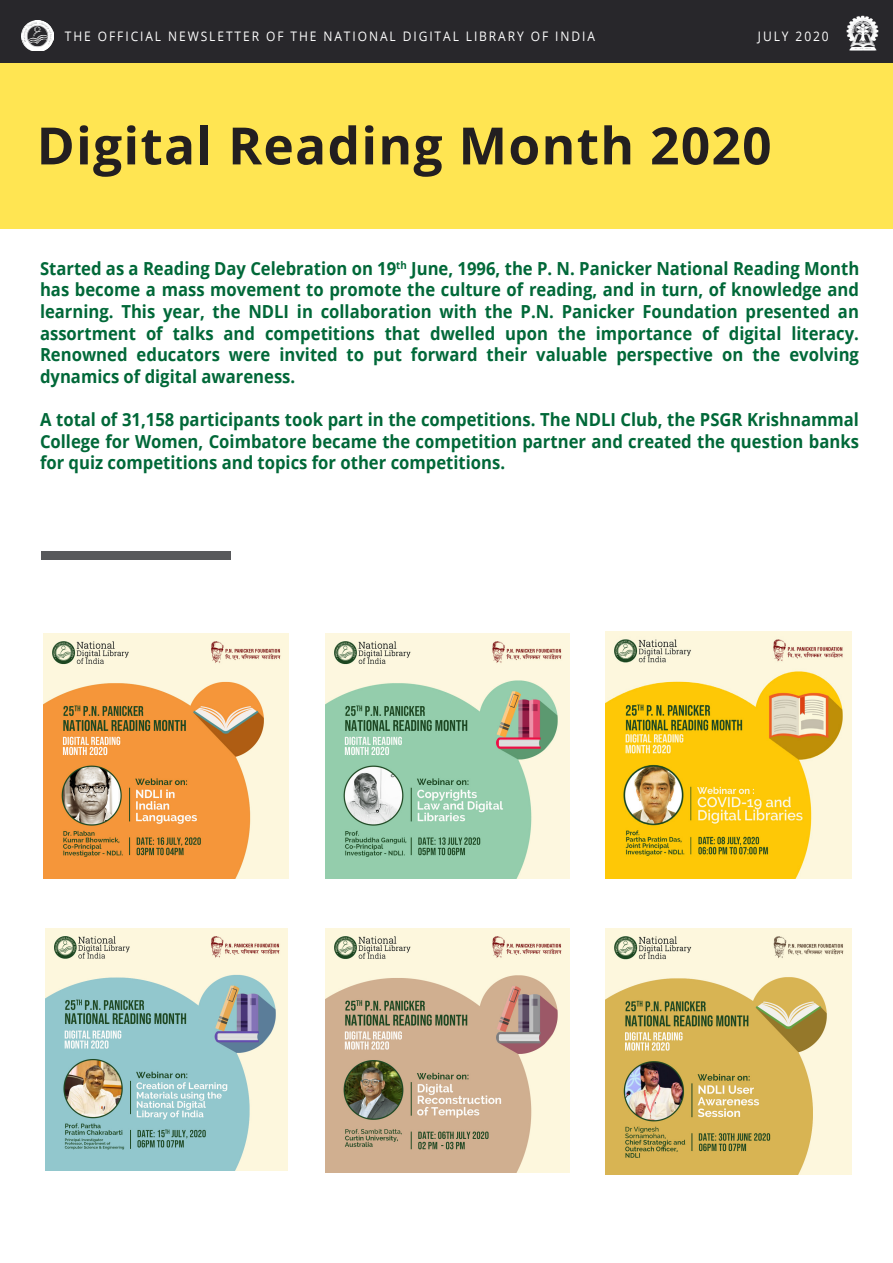
<style>
.page{position:relative;width:893px;height:1263px;background:#fff}
.page>*{position:absolute;margin:0;border:0;box-sizing:border-box;transform-origin:0 0}
.t1{font:700 51.45px "Open Sans";letter-spacing:.025em;color:#231f20}
.t2{font:700 18px/21.6px "Open Sans";color:#006838;text-align:justify;scale:.92 1}
.t3{font:13.2px "Open Sans";letter-spacing:.16em;color:#fff;scale:.91 1}
</style>
<div class="page">
<div style="left:0;top:62px;width:893px;height:167px;background:#ffe552"></div>
<img style="left:44px;top:633px;width:244px;height:245px">
<img style="left:325px;top:633px;width:245px;height:245px">
<div style="left:42px;top:552px;width:189px;height:8px;background:#58595b"></div>
<img style="left:605px;top:631px;width:247px;height:247px">
<img style="left:45px;top:928px;width:242px;height:242px">
<img style="left:325px;top:928px;width:245px;height:244px">
<img style="left:605px;top:928px;width:247px;height:247px">
<div style="left:0;top:0;width:893px;height:62px;background:#28272b"></div>
<img style="left:22px;top:29px;width:1px;height:15px">
<img style="left:846px;top:16px;width:33px;height:35px">
<img style="left:23px;top:21px;width:30px;height:30px">
<p class="t3" style="left:65px;top:27px;width:584px">THE OFFICIAL NEWSLETTER OF THE NATIONAL DIGITAL LIBRARY OF INDIA</p>
<p class="t3" style="left:758px;top:27px;width:79px">JULY 2020</p>
<h1 class="t1" style="left:37px;top:109px;width:736px">Digital Reading Month 2020</h1>
<p class="t2" style="left:40px;top:257px;width:892px">Started as a Reading Day Celebration on 19<sup>th</sup> June, 1996, the P. N. Panicker National Reading Month has become a mass movement to promote the culture of reading, and in turn, of knowledge and learning. This year, the NDLI in collaboration with the P.N. Panicker Foundation presented an assortment of talks and competitions that dwelled upon the importance of digital literacy.<br>Renowned educators were invited to put forward their valuable perspective on the evolving dynamics of digital awareness.</p>
<p class="t2" style="left:40px;top:408px;width:892px">A total of 31,158 participants took part in the competitions. The NDLI Club, the PSGR Krishnammal College for Women, Coimbatore became the competition partner and created the question banks for quiz competitions and topics for other competitions.</p>
</div>
